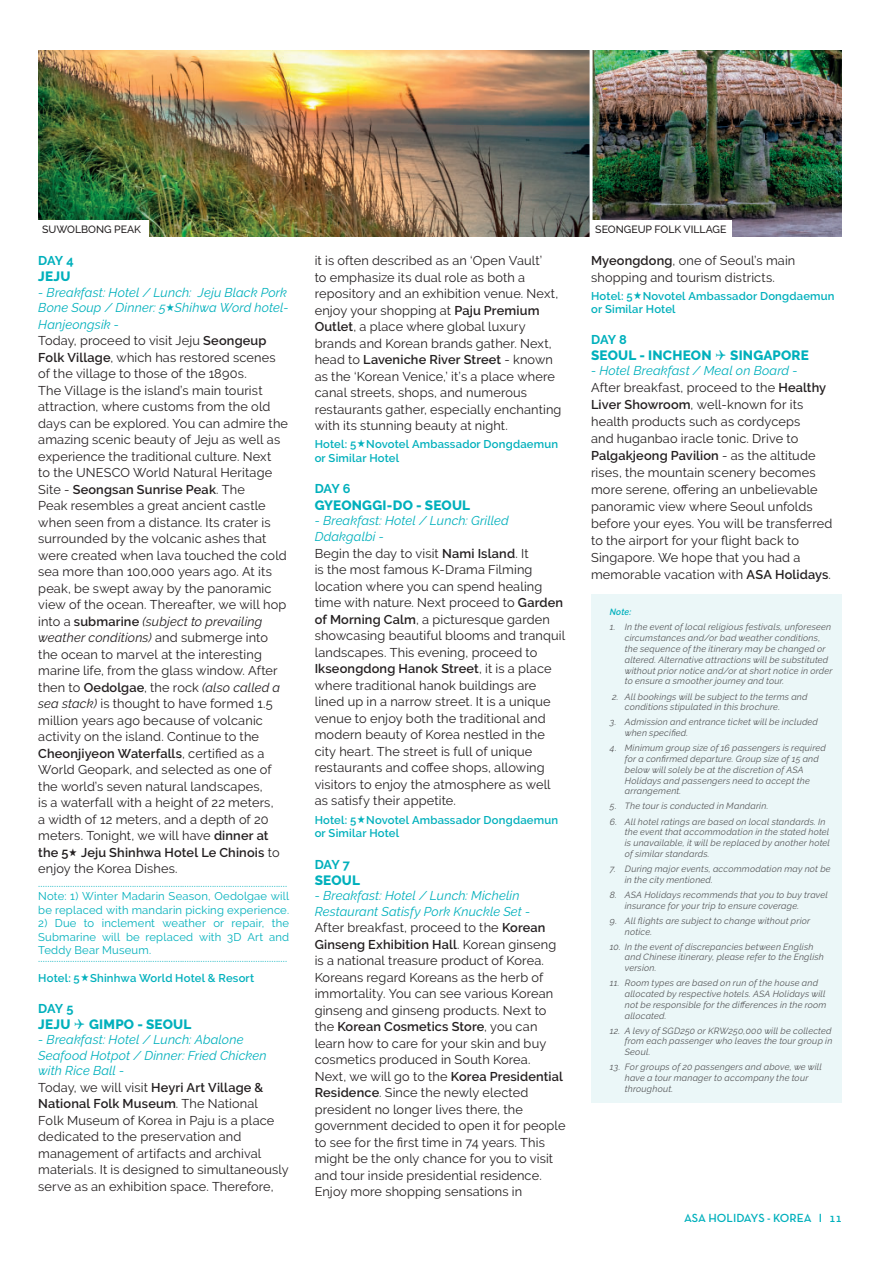
<style>
.page{position:relative;width:893px;height:1263px;background:#fff}
.page>*{position:absolute;margin:0;border:0;box-sizing:border-box;transform-origin:0 0}
.t1{font:800 13.5px "Raleway";letter-spacing:.015em;color:#00b0bc}
.t2{font:12.75px/16.5px "Raleway";letter-spacing:.01em;color:#231f20}
.t3{font:italic 12.75px/15.3px "Raleway";letter-spacing:.01em;color:#00b0bc}
.t4{font:700 12.75px "Raleway";letter-spacing:-.04em;color:#00b0bc}
.t5{font:600 12px "Neutra Text TF";color:#00b0bc}
.t6{font:11.25px/13.5px "Raleway";letter-spacing:.015em;color:#00b0bc}
.t7{font:600 11.25px/13.5px "Raleway";letter-spacing:.015em;color:#00b0bc}
.t8{font:500 10.5px "Raleway";color:#231f20}
.t9{font:italic 9px/10.8px "Raleway";letter-spacing:.025em;color:#57585a}
.t10{font:italic 600 9px "Raleway";color:#00b0bc;scale:.95 1}
.s1{font-style:italic;color:#00b0bc}
.s2{font-weight:600}
.s3{font-style:italic}
</style>
<div class="page">
<div style="left:591px;top:595px;width:251px;height:508px;background:#ebf7f8"></div>
<img style="left:38px;top:51px;width:804px;height:185px">
<hr style="left:590px;top:45px;width:3px;height:193px;background:#fff">
<div style="left:38px;top:220px;width:110px;height:17px;background:#fff"></div>
<div style="left:591px;top:220px;width:140px;height:17px;background:#fff"></div>
<p class="t8" style="left:42px;top:223px;width:101px">SUWOLBONG PEAK</p>
<p class="t8" style="left:595px;top:223px;width:133px">SEONGEUP FOLK VILLAGE</p>
<p class="t4" style="left:38px;top:253px;width:37px">DAY 4</p>
<p class="t1" style="left:38px;top:269px;width:34px">JEJU</p>
<p class="t3" style="left:38px;top:284px;width:252px">- Breakfast: Hotel / Lunch: Jeju Black Pork<br>Bone Soup / Dinner: 5 Shihwa Word hotel-</p>
<p class="t2" style="left:38px;top:316px;width:251px"><span class="s1">Hanjeongsik -<br></span>Today, proceed to visit Jeju <span class="s2">Seongeup Folk Village</span>, which has restored scenes of the village to those of the 1890s.<br>The Village is the island’s main tourist attraction, where customs from the old days can be explored. You can admire the amazing scenic beauty of Jeju as well as experience the traditional culture. Next<br>to the UNESCO World Natural Heritage Site - <span class="s2">Seongsan Sunrise Peak</span>. The<br>Peak resembles a great ancient castle when seen from a distance. Its crater is surrounded by the volcanic ashes that were created when lava touched the cold sea more than 100,000 years ago. At its peak, be swept away by the panoramic view of the ocean. Thereafter, we will hop into a <span class="s2">submarine</span> <span class="s3">(subject to prevailing weather conditions)</span> and submerge into the ocean to marvel at the interesting marine life, from the glass window. After then to <span class="s2">Oedolgae</span>, the rock <span class="s3">(also called a sea stack)</span> is thought to have formed 1.5 million years ago because of volcanic activity on the island. Continue to the <span class="s2">Cheonjiyeon Waterfalls</span>, certified as a World Geopark, and selected as one of the world’s seven natural landscapes,<br>is a waterfall with a height of 22 meters,<br>a width of 12 meters, and a depth of 20 meters. Tonight, we will have <span class="s2">dinner at the 5 Jeju Shinhwa Hotel Le Chinois</span> to enjoy the Korea Dishes.</p>
<p class="t6" style="left:38px;top:876px;width:252px">.............................................................................................................<br>Note: 1) Winter Madarin Season, Oedolgae will be replaced with mandarin picking experience.</p>
<p class="t6" style="left:38px;top:917px;width:252px;text-align:justify">2) Due to inclement weather or repair, the Submarine will be replaced with 3D Art and Teddy Bear Museum.</p>
<p class="t6" style="left:38px;top:951px;width:251px">.............................................................................................................</p>
<p class="t7" style="left:38px;top:972px;width:218px">Hotel: 5 Shinhwa World Hotel &amp; Resort</p>
<p class="t4" style="left:38px;top:1001px;width:37px">DAY 5</p>
<p class="t1" style="left:38px;top:1016px;width:155px">JEJU ✔ GIMPO - SEOUL</p>
<p class="t3" style="left:38px;top:1032px;width:230px">- Breakfast: Hotel / Lunch: Abalone<br>Seafood Hotpot / Dinner: Fried Chicken with Rice Ball -</p>
<p class="t2" style="left:38px;top:1079px;width:252px">Today, we will visit <span class="s2">Heyri Art Village &amp; National Folk Museum</span>. The National<br>Folk Museum of Korea in Paju is a place dedicated to the preservation and management of artifacts and archival materials. It is designed to simultaneously serve as an exhibition space. Therefore,</p>
<p class="t2" style="left:315px;top:252px;width:248px">it is often described as an ‘Open Vault’<br>to emphasize its dual role as both a repository and an exhibition venue. Next, enjoy your shopping at <span class="s2">Paju Premium Outlet</span>, a place where global luxury brands and Korean brands gather. Next, head to <span class="s2">Laveniche River Street</span> - known as the ‘Korean Venice,’ it’s a place where canal streets, shops, and numerous restaurants gather, especially enchanting with its stunning beauty at night.</p>
<p class="t7" style="left:315px;top:437px;width:245px">Hotel: 5 Novotel Ambassador Dongdaemun or Similar Hotel</p>
<p class="t4" style="left:315px;top:481px;width:37px">DAY 6</p>
<p class="t1" style="left:315px;top:497px;width:157px">GYEONGGI-DO - SEOUL</p>
<p class="t2" style="left:315px;top:512px;width:252px"><span class="s1">- Breakfast: Hotel / Lunch: Grilled Ddakgalbi -<br></span>Begin the day to visit <span class="s2">Nami Island</span>. It<br>is the most famous K-Drama Filming location where you can spend healing time with nature. Next proceed to <span class="s2">Garden of Morning Calm</span>, a picturesque garden showcasing beautiful blooms and tranquil landscapes. This evening, proceed to <span class="s2">Ikseongdong Hanok Street</span>, it is a place where traditional hanok buildings are lined up in a narrow street. It is a unique venue to enjoy both the traditional and modern beauty of Korea nestled in the city heart. The street is full of unique restaurants and coffee shops, allowing visitors to enjoy the atmosphere as well as satisfy their appetite.</p>
<p class="t7" style="left:315px;top:813px;width:245px">Hotel: 5 Novotel Ambassador Dongdaemun or Similar Hotel</p>
<p class="t4" style="left:315px;top:857px;width:37px">DAY 7</p>
<p class="t1" style="left:315px;top:872px;width:47px">SEOUL</p>
<p class="t3" style="left:315px;top:888px;width:217px">- Breakfast: Hotel / Lunch: Michelin<br>Restaurant Satisfy Pork Knuckle Set -</p>
<p class="t2" style="left:315px;top:919px;width:252px">After breakfast, proceed to the <span class="s2">Korean Ginseng Exhibition Hall</span>. Korean ginseng is a national treasure product of Korea.<br>Koreans regard Koreans as the herb of immortality. You can see various Korean ginseng and ginseng products. Next to the <span class="s2">Korean Cosmetics Store</span>, you can learn how to care for your skin and buy cosmetics produced in South Korea.<br>Next, we will go to the <span class="s2">Korea Presidential Residence</span>. Since the newly elected president no longer lives there, the government decided to open it for people to see for the first time in 74 years. This might be the only chance for you to visit and tour inside presidential residence.<br>Enjoy more shopping sensations in</p>
<p class="t2" style="left:591px;top:252px;width:206px"><span class="s2">Myeongdong</span>, one of Seoul’s main shopping and tourism districts.</p>
<p class="t7" style="left:591px;top:289px;width:245px">Hotel: 5 Novotel Ambassador Dongdaemun or Similar Hotel</p>
<p class="t4" style="left:591px;top:332px;width:37px">DAY 8</p>
<p class="t1" style="left:591px;top:347px;width:219px">SEOUL - INCHEON ✔ SINGAPORE</p>
<p class="t2" style="left:591px;top:362px;width:243px;line-height:17px"><span class="s1">- Hotel Breakfast / Meal on Board -<br></span>After breakfast, proceed to the <span class="s2">Healthy Liver Showroom</span>, well-known for its health products such as cordyceps<br>and huganbao iracle tonic. Drive to <span class="s2">Palgakjeong Pavilion</span> - as the altitude rises, the mountain scenery becomes more serene, offering an unbelievable panoramic view where Seoul unfolds before your eyes. You will be transferred to the airport for your flight back to Singapore. We hope that you had a memorable vacation with <span class="s2">ASA Holidays</span>.</p>
<p class="t10" style="left:610px;top:607px;width:24px">Note:</p>
<p class="t9" style="left:625px;top:622px;width:209px;text-indent:-15px">1. In the event of local religious festivals, unforeseen circumstances and/or bad weather conditions, the sequence of the itinerary may be changed or altered. Alternative attractions will be substituted without prior notice and/or at short notice in order to ensure a smoother journey and tour.</p>
<p class="t9" style="left:625px;top:691px;width:184px;text-indent:-13px">2. All bookings will be subject to the terms and conditions stipulated in this brochure.</p>
<p class="t9" style="left:625px;top:717px;width:195px;text-indent:-15px">3. Admission and entrance ticket will be included when specified.</p>
<p class="t9" style="left:625px;top:743px;width:203px;text-indent:-15px">4. Minimum group size of 16 passengers is required for a confirmed departure. Group size of 15 and below will solely be at the discretion of ASA Holidays and passengers need to accept the arrangement.</p>
<p class="t9" style="left:610px;top:801px;width:160px">5. The tour is conducted in Mandarin.</p>
<p class="t9" style="left:625px;top:816px;width:207px;text-indent:-15px">6. All hotel ratings are based on local standards. In the event that accommodation in the stated hotel is unavailable, it will be replaced by another hotel of similar standards.</p>
<p class="t9" style="left:625px;top:863px;width:207px;text-indent:-15px">7. During major events, accommodation may not be in the city mentioned.</p>
<p class="t9" style="left:625px;top:889px;width:204px;text-indent:-15px">8. ASA Holidays recommends that you to buy travel insurance for your trip to ensure coverage.</p>
<p class="t9" style="left:625px;top:915px;width:187px;text-indent:-15px">9. All flights are subject to change without prior notice.</p>
<p class="t9" style="left:625px;top:941px;width:201px;text-indent:-15px">10. In the event of discrepancies between English and Chinese itinerary, please refer to the English version.</p>
<p class="t9" style="left:625px;top:978px;width:203px;text-indent:-15px">11. Room types are based on run of the house and allocated by respective hotels. ASA Holidays will not be responsible for the differences in the room allocated.</p>
<p class="t9" style="left:625px;top:1025px;width:209px;text-align:justify;text-indent:-15px">12. A levy of SGD250 or KRW250,000 will be collected from each passenger who leaves the tour group in Seoul.</p>
<p class="t9" style="left:625px;top:1062px;width:199px;text-indent:-15px">13. For groups of 20 passengers and above, we will have a tour manager to accompany the tour throughout.</p>
<p class="t5" style="left:684px;top:1213px;width:159px">ASA HOLIDAYS - KOREA I 11</p>
</div>
